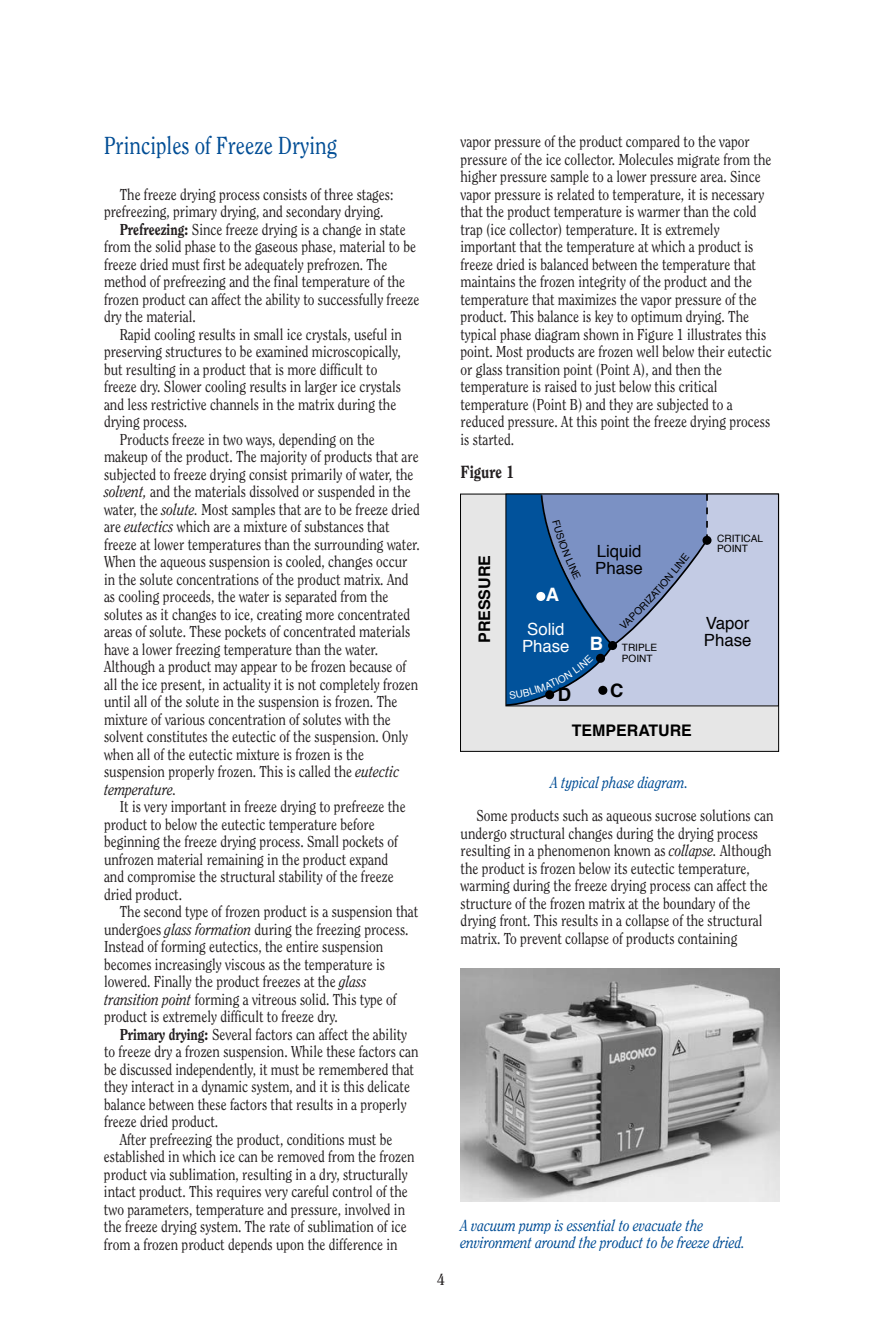
<style>
.page{position:relative;width:882px;height:1323px;background:#fff}
.page>*{position:absolute;margin:0;border:0;box-sizing:border-box;transform-origin:0 0}
.t1{font:24.5px "Clearface";color:#014d95;scale:.85 1}
.t2{font:700 18.55px "Helvetica";color:#fff}
.t3{font:700 18.55px "Helvetica";color:#000}
.t4{font:800 17.5px "Clearface";color:#231f20;scale:.85 1}
.t5{font:16.8px/16.8px "Helvetica";color:#000}
.t6{font:16.8px/16.8px "Helvetica";color:#fff;text-align:center}
.t7{font:700 15.92px "Helvetica";color:#000}
.t8{font:15.75px/17.5px "Clearface";color:#231f20;scale:.85 1}
.t9{font:italic 15.75px/17.5px "Clearface";color:#014d95;scale:.85 1}
.t10{font:italic 15.75px "Clearface";color:#231f20;scale:.85 1}
.t11{font:15.75px "Clearface";color:#231f20}
.t12{font:10.15px/10.2px "Helvetica";color:#000}
.s1{font-weight:800}
.s2{font-style:italic}
</style>
<div class="page">
<div style="left:461px;top:494px;width:318px;height:257px;background:#e6e6e6"></div>
<div style="left:710px;top:496px;width:67px;height:208px;background:#c3cbe4"></div>
<img style="left:461px;top:969px;width:319px;height:233px">
<svg style="left:504px;top:493px;width:206px;height:214px;background:#678ab9"></svg>
<h1 class="t1" style="left:104px;top:136px;width:276px">Principles of Freeze Drying</h1>
<p class="t8" style="left:120px;top:186px;width:323px">The freeze drying process consists of three stages:</p>
<p class="t8" style="left:104px;top:204px;width:330px">prefreezing, primary drying, and secondary drying.</p>
<p class="t8" style="left:120px;top:221px;width:338px"><span class="s1">Prefreezing:</span> Since freeze drying is a change in state</p>
<p class="t8" style="left:104px;top:239px;width:369px">from the solid phase to the gaseous phase, material to be</p>
<p class="t8" style="left:104px;top:256px;width:335px">freeze dried must first be adequately prefrozen. The</p>
<p class="t8" style="left:104px;top:274px;width:356px">method of prefreezing and the final temperature of the</p>
<p class="t8" style="left:104px;top:291px;width:372px">frozen product can affect the ability to successfully freeze</p>
<p class="t8" style="left:104px;top:309px;width:110px">dry the material.</p>
<p class="t8" style="left:120px;top:326px;width:334px">Rapid cooling results in small ice crystals, useful in</p>
<p class="t8" style="left:104px;top:344px;width:351px">preserving structures to be examined microscopically,</p>
<p class="t8" style="left:104px;top:361px;width:323px">but resulting in a product that is more difficult to</p>
<p class="t8" style="left:104px;top:379px;width:351px">freeze dry. Slower cooling results in larger ice crystals</p>
<p class="t8" style="left:104px;top:396px;width:345px">and less restrictive channels in the matrix during the</p>
<p class="t8" style="left:104px;top:414px;width:99px">drying process.</p>
<p class="t8" style="left:120px;top:431px;width:302px">Products freeze in two ways, depending on the</p>
<p class="t8" style="left:104px;top:449px;width:372px">makeup of the product. The majority of products that are</p>
<p class="t8" style="left:104px;top:466px;width:366px">subjected to freeze drying consist primarily of water, the</p>
<p class="t8" style="left:104px;top:484px;width:362px"><span class="s2">solvent,</span> and the materials dissolved or suspended in the</p>
<p class="t8" style="left:104px;top:501px;width:373px">water, the <span class="s2">solute.</span> Most samples that are to be freeze dried</p>
<p class="t8" style="left:104px;top:519px;width:337px">are <span class="s2">eutectics</span> which are a mixture of substances that</p>
<p class="t8" style="left:104px;top:536px;width:373px">freeze at lower temperatures than the surrounding water.</p>
<p class="t8" style="left:104px;top:554px;width:359px">When the aqueous suspension is cooled, changes occur</p>
<p class="t8" style="left:104px;top:571px;width:360px">in the solute concentrations of the product matrix. And</p>
<p class="t8" style="left:104px;top:589px;width:336px">as cooling proceeds, the water is separated from the</p>
<p class="t8" style="left:104px;top:606px;width:361px">solutes as it changes to ice, creating more concentrated</p>
<p class="t8" style="left:104px;top:624px;width:362px">areas of solute. These pockets of concentrated materials</p>
<p class="t8" style="left:104px;top:641px;width:324px">have a lower freezing temperature than the water.</p>
<p class="t8" style="left:104px;top:659px;width:357px">Although a product may appear to be frozen because of</p>
<p class="t8" style="left:104px;top:676px;width:371px">all the ice present, in actuality it is not completely frozen</p>
<p class="t8" style="left:104px;top:694px;width:347px">until all of the solute in the suspension is frozen. The</p>
<p class="t8" style="left:104px;top:711px;width:339px">mixture of various concentration of solutes with the</p>
<p class="t8" style="left:104px;top:729px;width:359px">solvent constitutes the eutectic of the suspension. Only</p>
<p class="t8" style="left:104px;top:746px;width:307px">when all of the eutectic mixture is frozen is the</p>
<p class="t8" style="left:104px;top:764px;width:349px">suspension properly frozen. This is called the <span class="s2">eutectic</span></p>
<p class="t10" style="left:104px;top:783px;width:87px">temperature.</p>
<p class="t8" style="left:104px;top:799px;width:356px;text-indent:16px">It is very important in freeze drying to prefreeze the product to below the eutectic temperature before beginning the freeze drying process. Small pockets of unfrozen material remaining in the product expand and compromise the structural stability of the freeze dried product.</p>
<p class="t8" style="left:104px;top:904px;width:371px;text-indent:16px">The second type of frozen product is a suspension that undergoes <span class="s2">glass formation</span> during the freezing process.<br>Instead of forming eutectics, the entire suspension becomes increasingly viscous as the temperature is lowered. Finally the product freezes at the <span class="s2">glass transition point</span> forming a vitreous solid. This type of product is extremely difficult to freeze dry.</p>
<p class="t8" style="left:120px;top:1026px;width:340px"><span class="s1">Primary drying:</span> Several factors can affect the ability</p>
<p class="t8" style="left:104px;top:1044px;width:372px">to freeze dry a frozen suspension. While these factors can</p>
<p class="t8" style="left:104px;top:1061px;width:366px">be discussed independently, it must be remembered that</p>
<p class="t8" style="left:104px;top:1079px;width:361px">they interact in a dynamic system, and it is this delicate</p>
<p class="t8" style="left:104px;top:1096px;width:358px">balance between these factors that results in a properly</p>
<p class="t8" style="left:104px;top:1114px;width:136px">freeze dried product.</p>
<p class="t8" style="left:120px;top:1131px;width:322px">After prefreezing the product, conditions must be</p>
<p class="t8" style="left:104px;top:1149px;width:367px">established in which ice can be removed from the frozen</p>
<p class="t8" style="left:104px;top:1166px;width:359px">product via sublimation, resulting in a dry, structurally</p>
<p class="t8" style="left:104px;top:1184px;width:359px">intact product. This requires very careful control of the</p>
<p class="t8" style="left:104px;top:1201px;width:356px">two parameters, temperature and pressure, involved in</p>
<p class="t8" style="left:104px;top:1219px;width:358px">the freeze drying system. The rate of sublimation of ice</p>
<p class="t8" style="left:104px;top:1236px;width:347px">from a frozen product depends upon the difference in</p>
<p class="t8" style="left:461px;top:134px;width:368px">vapor pressure of the product compared to the vapor pressure of the ice collector. Molecules migrate from the higher pressure sample to a lower pressure area. Since vapor pressure is related to temperature, it is necessary that the product temperature is warmer than the cold trap (ice collector) temperature. It is extremely important that the temperature at which a product is freeze dried is balanced between the temperature that maintains the frozen integrity of the product and the temperature that maximizes the vapor pressure of the product. This balance is key to optimum drying. The typical phase diagram shown in Figure 1 illustrates this point. Most products are frozen well below their eutectic or glass transition point (Point A), and then the temperature is raised to just below this critical temperature (Point B) and they are subjected to a reduced pressure. At this point the freeze drying process is started.</p>
<p class="t4" style="left:461px;top:465px;width:65px">Figure 1</p>
<p class="t7" style="left:478px;top:643px;width:89px;rotate:-90deg">PRESSURE</p>
<p class="t2" style="left:546px;top:587px;width:15px">A</p>
<p class="t6" style="left:522px;top:622px;width:49px">Solid<br>Phase</p>
<p class="t5" style="left:595px;top:544px;width:49px">Liquid<br>Phase</p>
<p class="t2" style="left:590px;top:635px;width:15px">B</p>
<p class="t12" style="left:622px;top:644px;width:37px">TRIPLE<br>POINT</p>
<p class="t3" style="left:558px;top:687px;width:15px">D</p>
<p class="t3" style="left:610px;top:683px;width:15px">C</p>
<p class="t7" style="left:572px;top:724px;width:122px">TEMPERATURE</p>
<p class="t12" style="left:717px;top:534px;width:47px">CRITICAL<br>POINT</p>
<p class="t5" style="left:704px;top:616px;width:49px">Vapor<br>Phase</p>
<p class="t9" style="left:550px;top:775px;width:163px">A typical phase diagram.</p>
<p class="t8" style="left:461px;top:808px;width:370px;text-indent:16px">Some products such as aqueous sucrose solutions can undergo structural changes during the drying process resulting in a phenomenon known as <span class="s2">collapse.</span> Although the product is frozen below its eutectic temperature, warming during the freeze drying process can affect the structure of the frozen matrix at the boundary of the drying front. This results in a collapse of the structural matrix. To prevent collapse of products containing</p>
<p class="t11" style="left:437px;top:1273px;width:9px">4</p>
<p class="t9" style="left:461px;top:1218px;width:336px">A vacuum pump is essential to evacuate the environment around the product to be freeze dried.</p>
</div>
